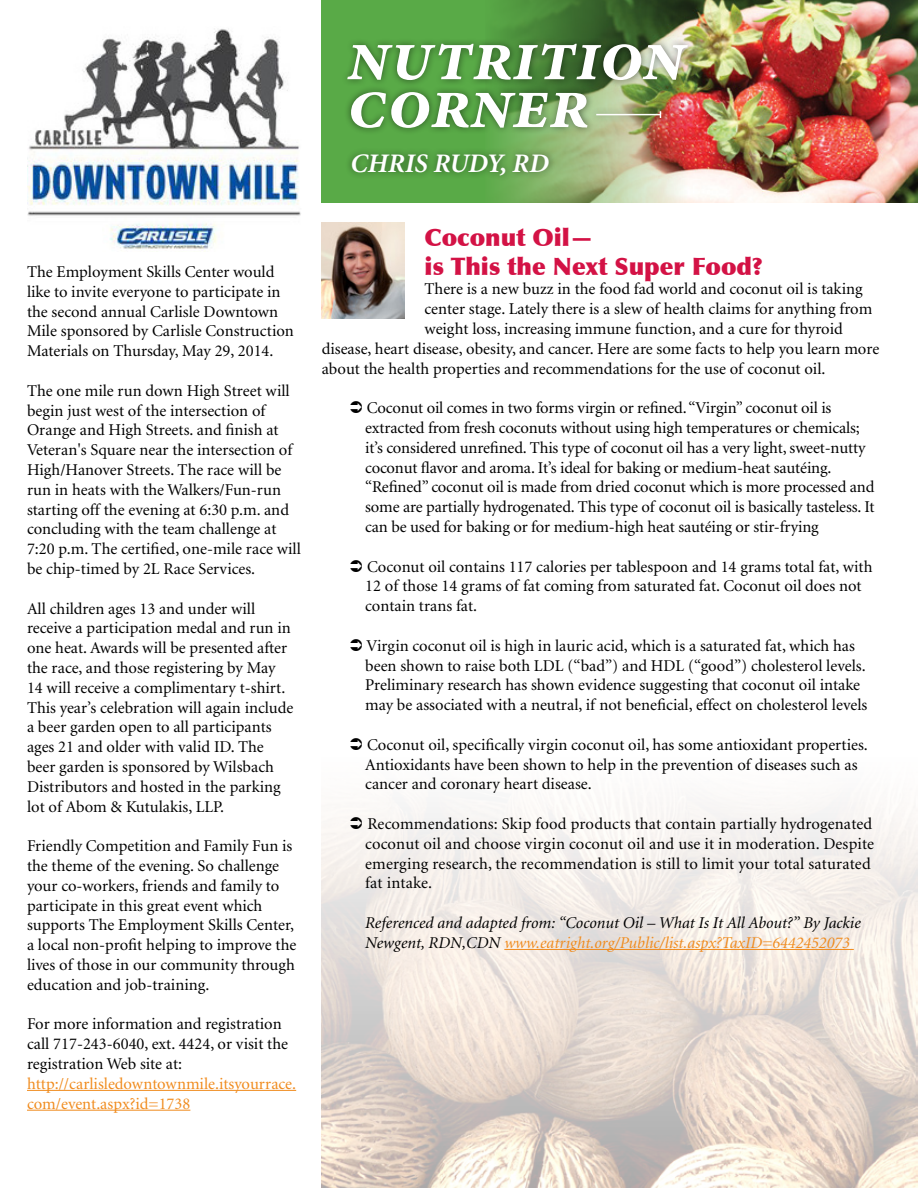
<style>
.page{position:relative;width:918px;height:1188px;background:#fff}
.page>*{position:absolute;margin:0;border:0;box-sizing:border-box;transform-origin:0 0}
.t1{font:italic 700 71.85px "Minion Pro";color:#fff}
.t2{font:italic 700 26.7px "Minion";color:#fff}
.t3{font:900 24px/28.8px "Optima";color:#d31245}
.t4{font:16.5px/19.8px "Minion";color:#000}
.t5{font:italic 16.5px/19.8px "Minion";color:#000}
.t6{font:16.5px/19.8px "Minion";color:#f08b1d}
.s1{color:#f08b1d}
</style>
<div class="page">
<img style="left:322px;top:807px;width:596px;height:381px">
<hr style="left:27px;top:1090px;width:269px;height:1px;background:#f08b1d">
<hr style="left:27px;top:1110px;width:163px;height:1px;background:#f08b1d">
<img style="left:27px;top:29px;width:274px;height:220px">
<hr style="left:504px;top:949px;width:350px;height:1px;background:#f08b1d">
<div style="left:322px;top:0;width:596px;height:202px;background:#59aa47"></div>
<img style="left:494px;top:0;width:424px;height:202px">
<div style="left:341px;top:37px;width:354px;height:98px;background:#000;opacity:.5"></div>
<div style="left:589px;top:104px;width:80px;height:21px;background:#000;opacity:.5"></div>
<hr style="left:596px;top:114px;width:64px;height:1px;background:#fff">
<div style="left:345px;top:147px;width:211px;height:36px;background:#000;opacity:.5"></div>
<img style="left:322px;top:223px;width:82px;height:96px">
<svg style="left:350px;top:817px;width:12px;height:12px"></svg>
<p class="t4" style="left:27px;top:262px;width:268px">The Employment Skills Center would like to invite everyone to participate in the second annual Carlisle Downtown Mile sponsored by Carlisle Construction Materials on Thursday, May 29, 2014.</p>
<p class="t4" style="left:27px;top:381px;width:275px">The one mile run down High Street will begin just west of the intersection of Orange and High Streets. and finish at Veteran's Square near the intersection of High/Hanover Streets. The race will be run in heats with the Walkers/Fun-run starting off the evening at 6:30 p.m. and concluding with the team challenge at 7:20 p.m. The certified, one-mile race will be chip-timed by 2L Race Services.</p>
<p class="t4" style="left:27px;top:599px;width:268px">All children ages 13 and under will receive a participation medal and run in one heat. Awards will be presented after the race, and those registering by May 14 will receive a complimentary t-shirt.<br>This year’s celebration will again include a beer garden open to all participants ages 21 and older with valid ID. The beer garden is sponsored by Wilsbach Distributors and hosted in the parking lot of Abom &amp; Kutulakis, LLP.</p>
<p class="t4" style="left:27px;top:837px;width:271px">Friendly Competition and Family Fun is the theme of the evening. So challenge your co-workers, friends and family to participate in this great event which supports The Employment Skills Center, a local non-profit helping to improve the lives of those in our community through education and job-training.</p>
<p class="t4" style="left:27px;top:1015px;width:263px">For more information and registration call 717-243-6040, ext. 4424, or visit the registration Web site at:</p>
<p class="t6" style="left:27px;top:1074px;width:271px">http://carlisledowntownmile.itsyourrace. com/event.aspx?id=1738</p>
<h1 class="t1" style="left:348px;top:5px;width:339px">nutrition</h1>
<h1 class="t1" style="left:348px;top:53px;width:244px">corner</h1>
<h2 class="t2" style="left:351px;top:150px;width:200px">CHRIS RUDY, RD</h2>
<h3 class="t3" style="left:425px;top:223px;width:339px">Coconut Oil—<br>is This the Next Super Food?</h3>
<p class="t4" style="left:425px;top:280px;width:440px">There is a new buzz in the food fad world and coconut oil is taking</p>
<p class="t4" style="left:425px;top:300px;width:449px">center stage. Lately there is a slew of health claims for anything from</p>
<p class="t4" style="left:425px;top:319px;width:420px">weight loss, increasing immune function, and a cure for thyroid</p>
<p class="t4" style="left:322px;top:339px;width:559px">disease, heart disease, obesity, and cancer. Here are some facts to help you learn more</p>
<p class="t4" style="left:322px;top:359px;width:505px">about the health properties and recommendations for the use of coconut oil.</p>
<p class="t4" style="left:365px;top:399px;width:511px">Coconut oil comes in two forms virgin or refined. “Virgin” coconut oil is extracted from fresh coconuts without using high temperatures or chemicals; it’s considered unrefined. This type of coconut oil has a very light, sweet-nutty coconut flavor and aroma. It’s ideal for baking or medium-heat sautéing. “Refined” coconut oil is made from dried coconut which is more processed and some are partially hydrogenated. This type of coconut oil is basically tasteless. It can be used for baking or for medium-high heat sautéing or stir-frying</p>
<p class="t4" style="left:365px;top:557px;width:509px">Coconut oil contains 117 calories per tablespoon and 14 grams total fat, with<br>12 of those 14 grams of fat coming from saturated fat. Coconut oil does not contain trans fat.</p>
<p class="t4" style="left:365px;top:636px;width:504px">Virgin coconut oil is high in lauric acid, which is a saturated fat, which has been shown to raise both LDL (“bad”) and HDL (“good”) cholesterol levels.<br>Preliminary research has shown evidence suggesting that coconut oil intake may be associated with a neutral, if not beneficial, effect on cholesterol levels</p>
<p class="t4" style="left:365px;top:735px;width:504px">Coconut oil, specifically virgin coconut oil, has some antioxidant properties.<br>Antioxidants have been shown to help in the prevention of diseases such as cancer and coronary heart disease.</p>
<p class="t4" style="left:365px;top:814px;width:510px">Recommendations: Skip food products that contain partially hydrogenated coconut oil and choose virgin coconut oil and use it in moderation. Despite emerging research, the recommendation is still to limit your total saturated fat intake.</p>
<p class="t5" style="left:365px;top:913px;width:497px">Referenced and adapted from: “Coconut Oil – What Is It All About?” By Jackie<br>Newgent, RDN,CDN <span class="s1">www.eatright.org/Public/list.aspx?TaxID=6442452073</span></p>
</div>
